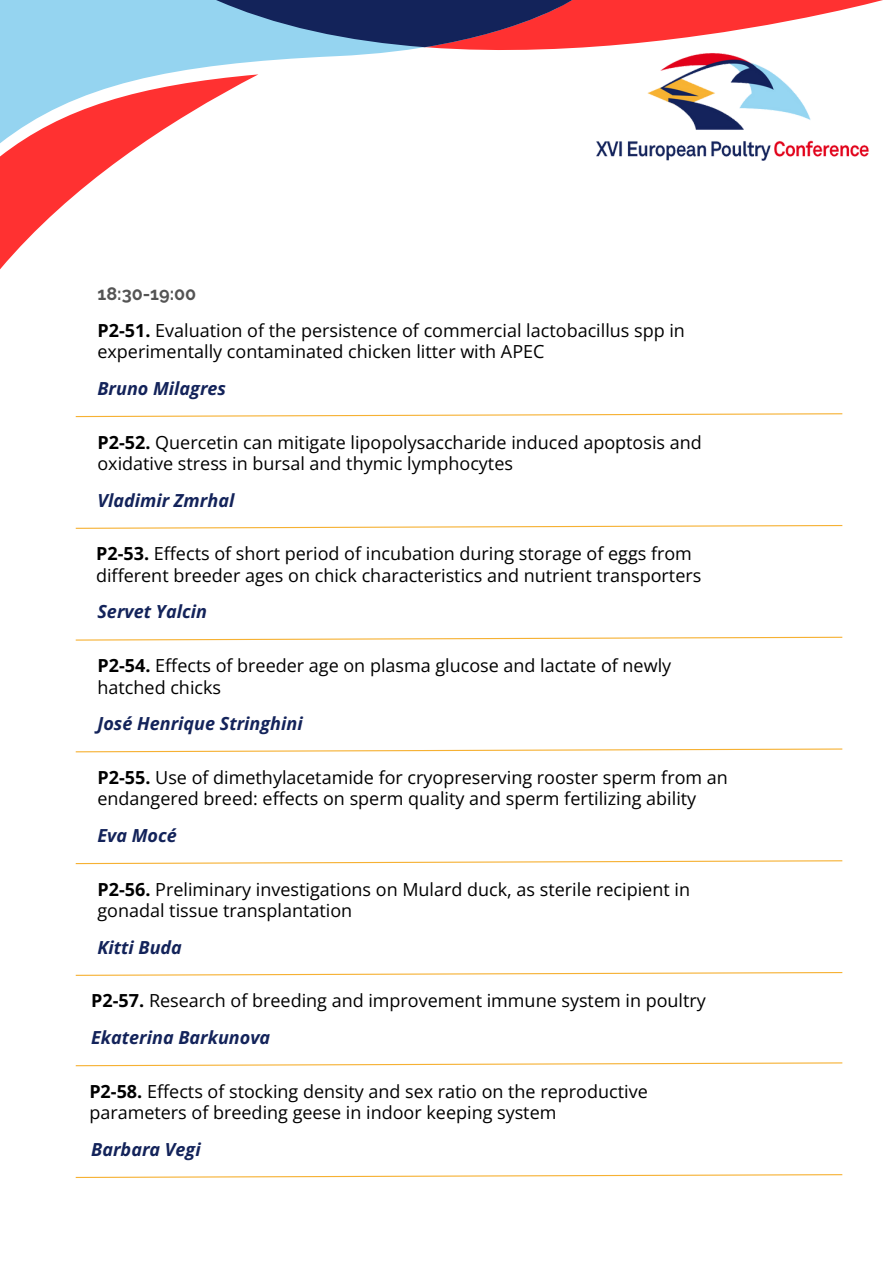
<style>
.page{position:relative;width:893px;height:1264px;background:#fff}
.page>*{position:absolute;margin:0;border:0;box-sizing:border-box;transform-origin:0 0}
.t1{font:18px/21.3px "Open Sans";color:#000}
.t2{font:italic 700 18px "Open Sans";color:#13235a}
.t3{font:700 18px "Raleway";color:#545454}
.s1{font-weight:700}
</style>
<div class="page">
<svg style="left:576px;top:0;width:307px;height:48px;fill:#ff3131"></svg>
<svg style="left:0;top:0;width:576px;height:74px;fill:#95d4f0"></svg>
<svg style="left:210px;top:0;width:366px;height:47px;background:#584d75"></svg>
<svg style="left:0;top:74px;width:258px;height:195px"></svg>
<img style="left:593px;top:46px;width:280px;height:115px">
<svg style="left:75px;top:413px;width:768px;height:4px"></svg>
<svg style="left:75px;top:525px;width:768px;height:4px"></svg>
<svg style="left:75px;top:860px;width:768px;height:4px"></svg>
<svg style="left:75px;top:748px;width:768px;height:5px"></svg>
<svg style="left:75px;top:636px;width:768px;height:5px"></svg>
<svg style="left:75px;top:972px;width:768px;height:4px"></svg>
<svg style="left:75px;top:1062px;width:768px;height:4px"></svg>
<svg style="left:75px;top:1174px;width:768px;height:4px"></svg>
<p class="t3" style="left:97px;top:283px;width:100px">18:30-19:00</p>
<p class="t1" style="left:97px;top:319px;width:589px"><span class="s1">P2-51.</span> Evaluation of the persistence of commercial lactobacillus spp in experimentally contaminated chicken litter with APEC</p>
<h1 class="t2" style="left:97px;top:375px;width:130px">Bruno Milagres</h1>
<p class="t1" style="left:97px;top:431px;width:606px"><span class="s1">P2-52.</span> Quercetin can mitigate lipopolysaccharide induced apoptosis and oxidative stress in bursal and thymic lymphocytes</p>
<h2 class="t2" style="left:97px;top:487px;width:138px">Vladimir Zmrhal</h2>
<p class="t1" style="left:96px;top:542px;width:606px"><span class="s1">P2-53.</span> Effects of short period of incubation during storage of eggs from different breeder ages on chick characteristics and nutrient transporters</p>
<h2 class="t2" style="left:97px;top:599px;width:111px">Servet Yalcin</h2>
<h2 class="t1" style="left:97px;top:654px;width:575px"><span class="s1">P2-54.</span> Effects of breeder age on plasma glucose and lactate of newly hatched chicks</h2>
<p class="t2" style="left:97px;top:710px;width:207px">José Henrique Stringhini</p>
<h2 class="t1" style="left:97px;top:766px;width:632px"><span class="s1">P2-55.</span> Use of dimethylacetamide for cryopreserving rooster sperm from an endangered breed: effects on sperm quality and sperm fertilizing ability</h2>
<p class="t2" style="left:97px;top:822px;width:81px">Eva Mocé</p>
<h2 class="t1" style="left:97px;top:878px;width:594px"><span class="s1">P2-56.</span> Preliminary investigations on Mulard duck, as sterile recipient in gonadal tissue transplantation</h2>
<p class="t2" style="left:97px;top:934px;width:86px">Kitti Buda</p>
<h2 class="t1" style="left:91px;top:989px;width:616px"><span class="s1">P2-57.</span> Research of breeding and improvement immune system in poultry</h2>
<p class="t2" style="left:91px;top:1024px;width:180px">Ekaterina Barkunova</p>
<h2 class="t1" style="left:89px;top:1080px;width:560px"><span class="s1">P2-58.</span> Effects of stocking density and sex ratio on the reproductive parameters of breeding geese in indoor keeping system</h2>
<p class="t2" style="left:91px;top:1136px;width:111px">Barbara Vegi</p>
</div>
